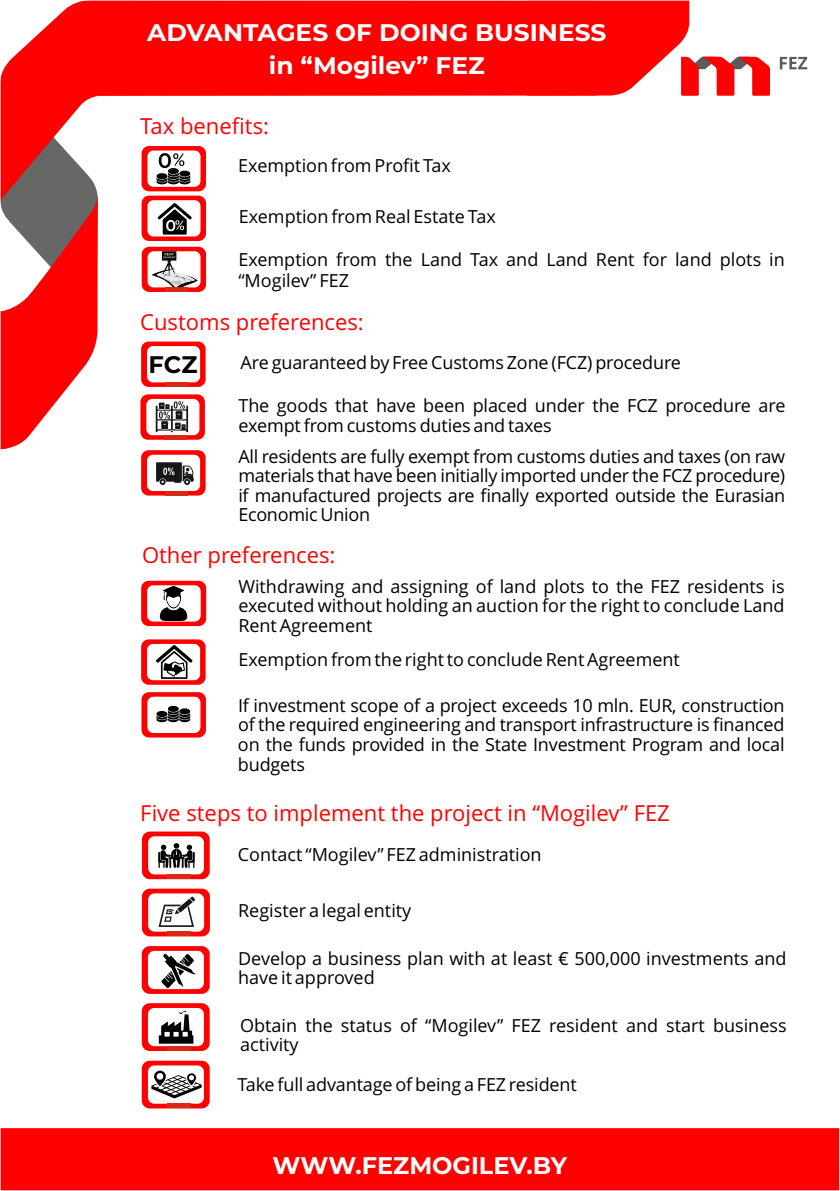
<style>
.page{position:relative;width:840px;height:1191px;background:#fff}
.page>*{position:absolute;margin:0;border:0;box-sizing:border-box;transform-origin:0 0}
.t1{font:700 24px/33px "Montserrat";color:#fff;text-align:center;scale:1.04 1}
.t2{font:700 24px "Montserrat";color:#fff}
.t3{font:700 24px "Montserrat";color:#000}
.t4{font:22px "Open Sans";color:#f00}
.t5{font:18px/19.6px "Open Sans";color:#000}
</style>
<div class="page">
<svg style="left:2px;top:96px;width:96px;height:353px"></svg>
<div style="left:2px;top:2px;width:524px;height:94px;background:#f00"></div>
<div style="left:0;top:1128px;width:839px;height:62px;background:#f00"></div>
<div style="left:141px;top:146px;width:65px;height:45px;background:#f00;border-radius:8px"></div>
<div style="left:147px;top:150px;width:53px;height:37px;background:#fff;border-radius:6px"></div>
<svg style="left:156px;top:153px;width:34px;height:31px"></svg>
<div style="left:141px;top:196px;width:65px;height:45px;background:#f00;border-radius:8px"></div>
<div style="left:147px;top:200px;width:53px;height:36px;background:#fff;border-radius:6px"></div>
<svg style="left:158px;top:203px;width:34px;height:32px"></svg>
<div style="left:141px;top:341px;width:64px;height:46px;background:#f00;border-radius:8px"></div>
<div style="left:147px;top:346px;width:53px;height:36px;background:#fff;border-radius:6px"></div>
<div style="left:165px;top:382px;width:22px;height:5px;background:#d82816"></div>
<div style="left:142px;top:247px;width:64px;height:45px;background:#f00;border-radius:7px"></div>
<div style="left:147px;top:251px;width:53px;height:36px;background:#fff;border-radius:6px"></div>
<svg style="left:141px;top:639px;width:64px;height:46px"></svg>
<div style="left:147px;top:644px;width:53px;height:36px;background:#fff;border-radius:6px"></div>
<div style="left:141px;top:581px;width:65px;height:45px;background:#f00;border-radius:7px"></div>
<div style="left:147px;top:585px;width:53px;height:36px;background:#fff;border-radius:6px"></div>
<svg style="left:160px;top:585px;width:27px;height:36px"></svg>
<svg style="left:140px;top:394px;width:65px;height:46px"></svg>
<div style="left:146px;top:399px;width:53px;height:36px;background:#fff;border-radius:6px"></div>
<hr style="left:164px;top:435px;width:23px;height:4px;background:#d82816">
<svg style="left:156px;top:401px;width:32px;height:31px"></svg>
<div style="left:141px;top:450px;width:64px;height:45px;background:#f00;border-radius:8px"></div>
<div style="left:147px;top:455px;width:53px;height:36px;background:#fff;border-radius:6px"></div>
<hr style="left:165px;top:491px;width:22px;height:4px;background:#d82816">
<svg style="left:156px;top:462px;width:38px;height:23px"></svg>
<svg style="left:142px;top:946px;width:67px;height:48px"></svg>
<div style="left:148px;top:951px;width:56px;height:38px;background:#fff;border-radius:6px"></div>
<div style="left:142px;top:831px;width:67px;height:48px;background:#f00;border-radius:8px"></div>
<div style="left:148px;top:836px;width:56px;height:38px;background:#fff;border-radius:6px"></div>
<div style="left:167px;top:874px;width:23px;height:5px;background:#d82816"></div>
<div style="left:142px;top:1060px;width:67px;height:48px;background:#f00;border-radius:8px"></div>
<div style="left:148px;top:1065px;width:56px;height:38px;background:#fff;border-radius:6px"></div>
<div style="left:167px;top:1103px;width:23px;height:5px;background:#d82816"></div>
<div style="left:142px;top:1003px;width:67px;height:48px;background:#f00;border-radius:8px"></div>
<div style="left:148px;top:1008px;width:56px;height:38px;background:#fff;border-radius:6px"></div>
<hr style="left:167px;top:1046px;width:23px;height:4px;background:#d82816">
<svg style="left:161px;top:953px;width:34px;height:36px"></svg>
<svg style="left:158px;top:843px;width:37px;height:25px"></svg>
<svg style="left:151px;top:1070px;width:50px;height:28px"></svg>
<svg style="left:159px;top:1010px;width:34px;height:33px"></svg>
<div style="left:142px;top:888px;width:68px;height:48px;background:#f00;border-radius:8px"></div>
<div style="left:148px;top:893px;width:56px;height:38px;background:#fff;border-radius:6px"></div>
<div style="left:167px;top:931px;width:24px;height:5px;background:#d82816"></div>
<svg style="left:158px;top:896px;width:37px;height:31px"></svg>
<svg style="left:151px;top:252px;width:47px;height:36px"></svg>
<div style="left:165px;top:287px;width:23px;height:5px;background:#d82816"></div>
<div style="left:141px;top:692px;width:65px;height:45px;background:#f00;border-radius:8px"></div>
<div style="left:147px;top:696px;width:53px;height:37px;background:#fff;border-radius:6px"></div>
<svg style="left:156px;top:706px;width:34px;height:16px"></svg>
<svg style="left:156px;top:645px;width:36px;height:34px"></svg>
<svg style="left:526px;top:2px;width:243px;height:94px"></svg>
<svg style="left:779px;top:57px;width:27px;height:12px"></svg>
<h1 class="t1" style="left:147px;top:16px;width:442px">ADVANTAGES OF DOING BUSINESS in “Mogilev” FEZ</h1>
<p class="t4" style="left:140px;top:117px;width:130px">Tax benefits:</p>
<p class="t5" style="left:238px;top:157px;width:214px">Exemption from Profit Tax</p>
<p class="t5" style="left:238px;top:209px;width:258px">Exemption from Real Estate Tax</p>
<p class="t5" style="left:238px;top:251px;width:547px;line-height:20.8px">Exemption from the Land Tax and Land Rent for land plots in “Mogilev” FEZ</p>
<p class="t4" style="left:140px;top:314px;width:225px">Customs preferences:</p>
<h1 class="t3" style="left:148px;top:350px;width:50px">FCZ</h1>
<p class="t5" style="left:240px;top:354px;width:441px">Are guaranteed by Free Customs Zone (FCZ) procedure</p>
<p class="t5" style="left:238px;top:398px;width:548px">The goods that have been placed under the FCZ procedure are exempt from customs duties and taxes</p>
<p class="t5" style="left:238px;top:448px;width:548px;text-align:justify">All residents are fully exempt from customs duties and taxes (on raw materials that have been initially imported under the FCZ procedure) if manufactured projects are finally exported outside the Eurasian Economic Union</p>
<p class="t4" style="left:142px;top:546px;width:195px">Other preferences:</p>
<p class="t5" style="left:238px;top:578px;width:547px;text-align:justify">Withdrawing and assigning of land plots to the FEZ residents is executed without holding an auction for the right to conclude Land Rent Agreement</p>
<p class="t5" style="left:238px;top:651px;width:443px">Exemption from the right to conclude Rent Agreement</p>
<p class="t5" style="left:238px;top:697px;width:548px;text-align:justify">If investment scope of a project exceeds 10 mln. EUR, construction of the required engineering and transport infrastructure is financed on the funds provided in the State Investment Program and local budgets</p>
<p class="t4" style="left:140px;top:803px;width:530px">Five steps to implement the project in “Mogilev” FEZ</p>
<p class="t5" style="left:238px;top:846px;width:305px">Contact “Mogilev” FEZ administration</p>
<p class="t5" style="left:238px;top:902px;width:175px">Register a legal entity</p>
<p class="t5" style="left:238px;top:950px;width:549px">Develop a business plan with at least € 500,000 investments and have it approved</p>
<p class="t5" style="left:240px;top:1017px;width:547px">Obtain the status of “Mogilev” FEZ resident and start business activity</p>
<p class="t5" style="left:237px;top:1076px;width:341px">Take full advantage of being a FEZ resident</p>
<h1 class="t2" style="left:272px;top:1150px;width:296px">WWW.FEZMOGILEV.BY</h1>
</div>
